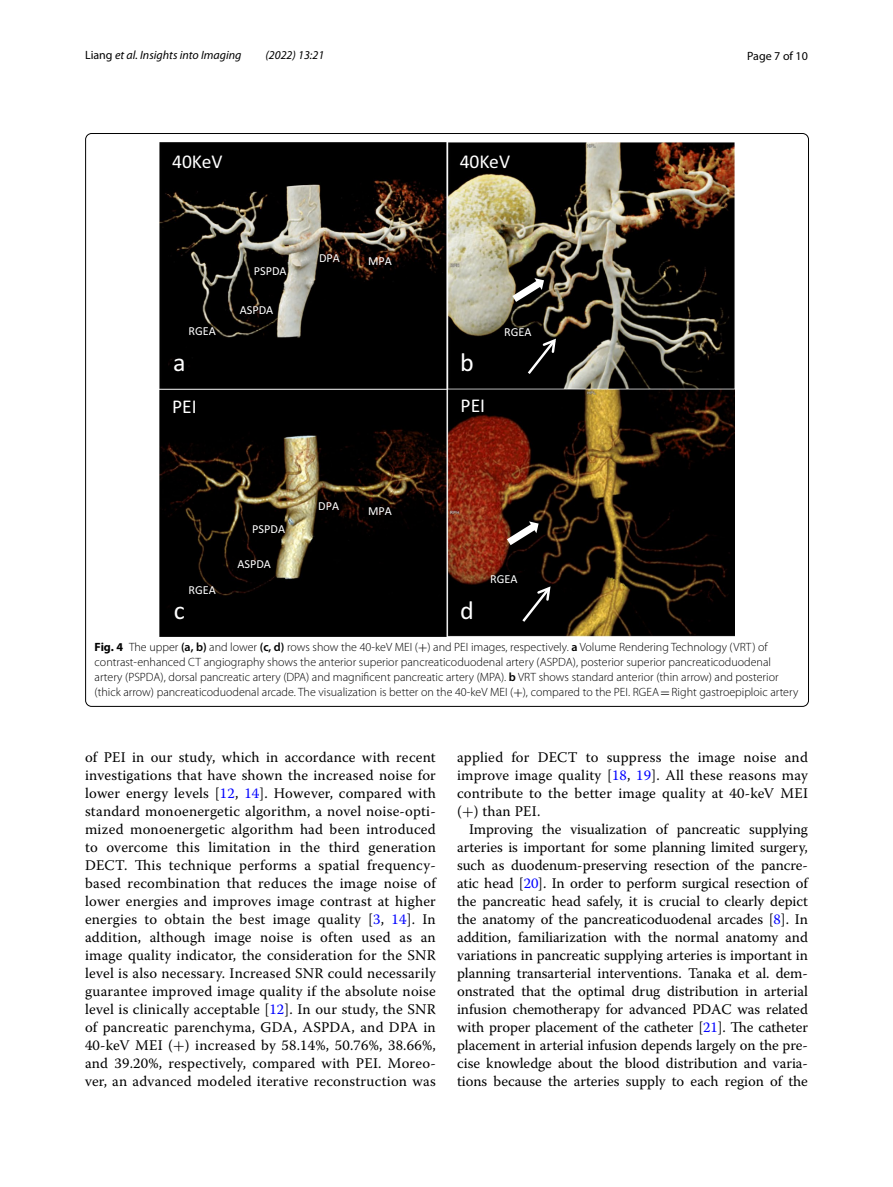
<style>
.page{position:relative;width:893px;height:1187px;background:#fff}
.page>*{position:absolute;margin:0;border:0;box-sizing:border-box;transform-origin:0 0}
.t1{font:26.1px "Calibri 2";color:#fff}
.t2{font:19.5px "Calibri 2";color:#fff}
.t3{font:14.7px/18px "Warnock Pro";letter-spacing:.015em;color:#000;text-align:justify}
.t4{font:12.15px "Calibri 2";color:#fff}
.t5{font:300 12px/15px "Myriad Pro";color:#000}
.t6{font:italic 12px "Myriad Pro";color:#000}
.t7{font:12px "Myriad Pro";color:#000}
.s1{font-style:normal}
.s2{font-weight:700}
.s3{font-weight:600}
.s4{font-family:"MTSY";font-weight:400}
.s5{color:#00f}
.s6{font-family:"MTSY"}
</style>
<div class="page">
<img style="left:160px;top:142px;width:574px;height:494px">
<svg style="left:512px;top:278px;width:32px;height:24px"></svg>
<svg style="left:525px;top:337px;width:33px;height:40px"></svg>
<svg style="left:520px;top:584px;width:32px;height:40px"></svg>
<svg style="left:507px;top:521px;width:32px;height:24px"></svg>
<p class="t6" style="left:85px;top:48px;width:158px"><span class="s1">Liang</span> et al. Insights into Imaging</p>
<p class="t6" style="left:265px;top:48px;width:60px">(2022) 13:21</p>
<p class="t7" style="left:747px;top:48px;width:62px">Page 7 of 10</p>
<h2 class="t2" style="left:172px;top:149px;width:52px">40KeV</h2>
<h2 class="t2" style="left:460px;top:149px;width:52px">40KeV</h2>
<p class="t4" style="left:188px;top:323px;width:29px">RGEA</p>
<p class="t4" style="left:254px;top:263px;width:34px">PSPDA</p>
<p class="t4" style="left:240px;top:303px;width:35px">ASPDA</p>
<p class="t4" style="left:319px;top:250px;width:22px">DPA</p>
<p class="t4" style="left:368px;top:253px;width:25px">MPA</p>
<h1 class="t1" style="left:173px;top:346px;width:14px">a</h1>
<h1 class="t1" style="left:460px;top:346px;width:15px">b</h1>
<h2 class="t2" style="left:172px;top:394px;width:26px">PEI</h2>
<h2 class="t2" style="left:461px;top:393px;width:26px">PEI</h2>
<p class="t4" style="left:504px;top:324px;width:29px">RGEA</p>
<p class="t4" style="left:252px;top:521px;width:34px">PSPDA</p>
<p class="t4" style="left:237px;top:556px;width:35px">ASPDA</p>
<p class="t4" style="left:318px;top:498px;width:22px">DPA</p>
<p class="t4" style="left:368px;top:503px;width:25px">MPA</p>
<p class="t4" style="left:188px;top:582px;width:29px">RGEA</p>
<h1 class="t1" style="left:174px;top:593px;width:13px">c</h1>
<h1 class="t1" style="left:460px;top:593px;width:15px">d</h1>
<p class="t4" style="left:490px;top:571px;width:29px">RGEA</p>
<p class="t5" style="left:95px;top:639px;width:705px"><span class="s2">Fig. 4</span> The upper <span class="s3">(a, b)</span> and lower <span class="s3">(c, d)</span> rows show the 40-keV MEI (<span class="s4">+</span>) and PEI images, respectively. <span class="s3">a</span> Volume Rendering Technology (VRT) of contrast-enhanced CT angiography shows the anterior superior pancreaticoduodenal artery (ASPDA), posterior superior pancreaticoduodenal artery (PSPDA), dorsal pancreatic artery (DPA) and magnificent pancreatic artery (MPA). <span class="s3">b</span> VRT shows standard anterior (thin arrow) and posterior (thick arrow) pancreaticoduodenal arcade. The visualization is better on the 40-keV MEI (<span class="s4">+</span>), compared to the PEI. RGEA<span class="s4">=</span>Right gastroepiploic artery</p>
<p class="t3" style="left:85px;top:748px;width:352px">of PEI in our study, which in accordance with recent investigations that have shown the increased noise for lower energy levels [<span class="s5">12</span>, <span class="s5">14</span>]. However, compared with standard monoenergetic algorithm, a novel noise-opti&shy;mized monoenergetic algorithm had been introduced to overcome this limitation in the third generation DECT. This technique performs a spatial frequency&shy;based recombination that reduces the image noise of lower energies and improves image contrast at higher energies to obtain the best image quality [<span class="s5">3</span>, <span class="s5">14</span>]. In addition, although image noise is often used as an image quality indicator, the consideration for the SNR level is also necessary. Increased SNR could necessarily guarantee improved image quality if the absolute noise level is clinically acceptable [<span class="s5">12</span>]. In our study, the SNR of pancreatic parenchyma, GDA, ASPDA, and DPA in 40-keV MEI (<span class="s6">+</span>) increased by 58.14%, 50.76%, 38.66%, and 39.20%, respectively, compared with PEI. Moreo&shy;ver, an advanced modeled iterative reconstruction was</p>
<p class="t3" style="left:457px;top:748px;width:352px">applied for DECT to suppress the image noise and improve image quality [<span class="s5">18</span>, <span class="s5">19</span>]. All these reasons may contribute to the better image quality at 40-keV MEI (<span class="s6">+</span>) than PEI.</p>
<p class="t3" style="left:457px;top:820px;width:352px;text-indent:12px">Improving the visualization of pancreatic supplying arteries is important for some planning limited surgery, such as duodenum-preserving resection of the pancre&shy;atic head [<span class="s5">20</span>]. In order to perform surgical resection of the pancreatic head safely, it is crucial to clearly depict the anatomy of the pancreaticoduodenal arcades [<span class="s5">8</span>]. In addition, familiarization with the normal anatomy and variations in pancreatic supplying arteries is important in planning transarterial interventions. Tanaka et al. dem&shy;onstrated that the optimal drug distribution in arterial infusion chemotherapy for advanced PDAC was related with proper placement of the catheter [<span class="s5">21</span>]. The catheter placement in arterial infusion depends largely on the pre&shy;cise knowledge about the blood distribution and varia&shy;tions because the arteries supply to each region of the</p>
</div>
